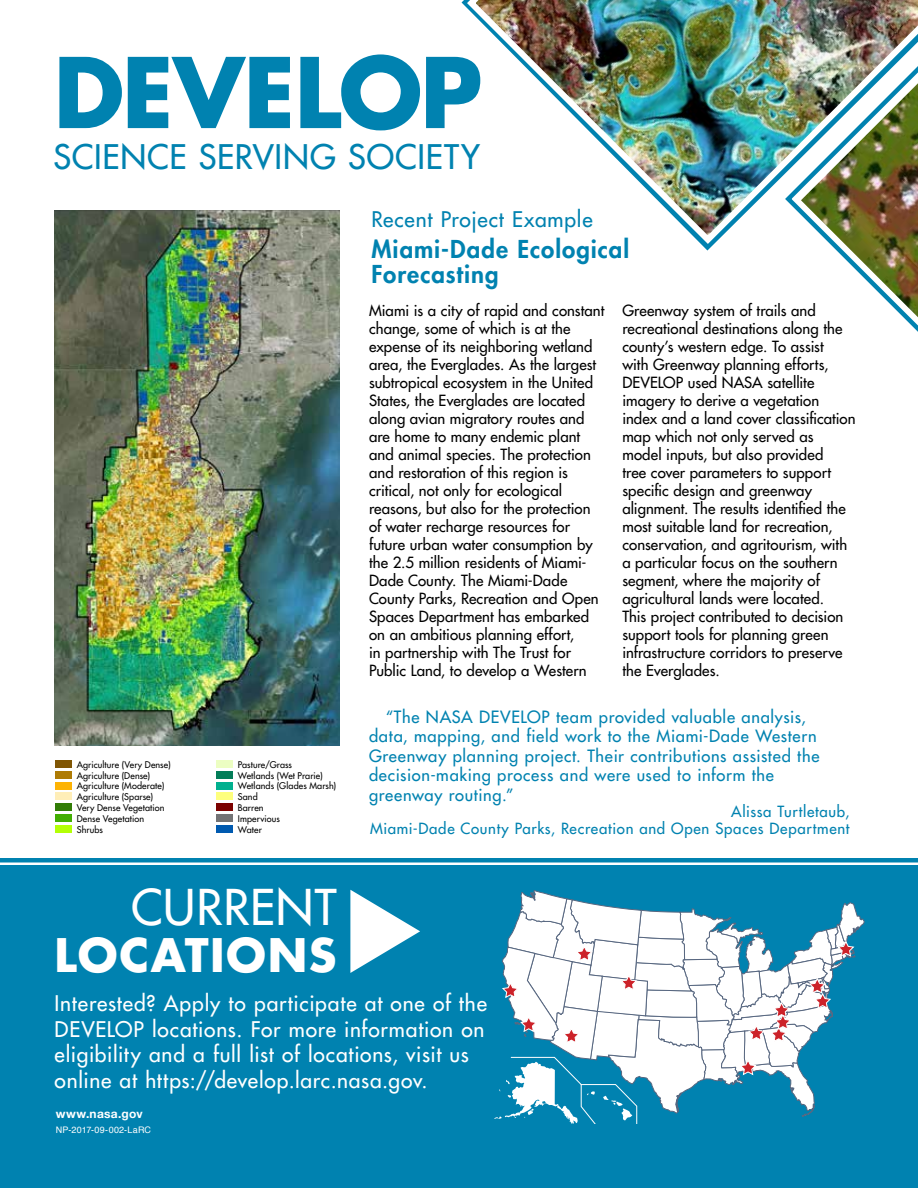
<style>
.page{position:relative;width:918px;height:1188px;background:#fff}
.page>*{position:absolute;margin:0;border:0;box-sizing:border-box;transform-origin:0 0}
.t1{font:700 94.5px "Futura LT";letter-spacing:-.02em;color:#0082b0}
.t2{font:48px "Futura LT";letter-spacing:.015em;color:#fff}
.t3{font:700 45px "Futura LT";letter-spacing:.035em;color:#fff}
.t4{font:33px "Futura LT";letter-spacing:.025em;color:#0082b0}
.t5{font:800 24px/25.5px "Futura LT";letter-spacing:.04em;color:#0082b0}
.t6{font:21px/25.5px "Futura LT";letter-spacing:.035em;color:#fff}
.t7{font:21px "Futura LT";letter-spacing:.04em;color:#0082b0}
.t8{font:16.5px/19.5px "Futura LT";letter-spacing:.04em;color:#0082b0}
.t9{font:15px/18px "Futura LT";letter-spacing:.005em;color:#000}
.t10{font:15px/16.5px "Futura LT";letter-spacing:.05em;color:#0082b0;text-align:right}
.t11{font:700 12px "Helvetica Neue LT Std";letter-spacing:.025em;color:#fff}
.t12{font:9px/10.8px "Futura LT";letter-spacing:.01em;color:#000}
.t13{font:9px "Helvetica";letter-spacing:.02em;color:#fff}
</style>
<div class="page">
<img style="left:834px;top:248px;width:84px;height:69px">
<img style="left:463px;top:0;width:455px;height:248px">
<img style="left:54px;top:210px;width:286px;height:535px">
<div style="left:0;top:866px;width:918px;height:322px;background:#0082b0"></div>
<svg style="left:494px;top:890px;width:371px;height:234px"></svg>
<svg style="left:350px;top:890px;width:70px;height:83px"></svg>
<hr style="left:0;top:858px;width:918px;height:4px;background:#0082b0">
<div style="left:56px;top:760px;width:16px;height:8px;background:#805604"></div>
<div style="left:56px;top:771px;width:16px;height:8px;background:#ae7b05"></div>
<div style="left:56px;top:782px;width:16px;height:7px;background:#fdb304"></div>
<div style="left:56px;top:793px;width:16px;height:7px;background:#ffeeb8"></div>
<div style="left:56px;top:803px;width:16px;height:8px;background:#327d07"></div>
<div style="left:56px;top:814px;width:16px;height:8px;background:#42ae02"></div>
<div style="left:56px;top:825px;width:16px;height:7px;background:#b3ff06"></div>
<div style="left:217px;top:760px;width:16px;height:8px;background:#ecfec2"></div>
<div style="left:217px;top:771px;width:16px;height:8px;background:#037d58"></div>
<div style="left:217px;top:782px;width:16px;height:7px;background:#01b08f"></div>
<div style="left:217px;top:793px;width:16px;height:7px;background:#feff7d"></div>
<div style="left:217px;top:803px;width:16px;height:8px;background:#7c0200"></div>
<div style="left:217px;top:814px;width:16px;height:8px;background:#737375"></div>
<div style="left:217px;top:825px;width:16px;height:7px;background:#005ab0"></div>
<h1 class="t1" style="left:53px;top:30px;width:431px">DEVELOP</h1>
<h3 class="t4" style="left:53px;top:135px;width:428px">SCIENCE SERVING SOCIETY</h3>
<h3 class="t7" style="left:371px;top:205px;width:223px">Recent Project Example</h3>
<h3 class="t5" style="left:371px;top:236px;width:259px">Miami-Dade Ecological<br>Forecasting</h3>
<p class="t12" style="left:77px;top:759px;width:96px">Agriculture (Very Dense)<br>Agriculture (Dense)<br>Agriculture (Moderate)<br>Agriculture (Sparse)<br>Very Dense Vegetation<br>Dense Vegetation<br>Shrubs</p>
<p class="t12" style="left:238px;top:759px;width:100px">Pasture/Grass<br>Wetlands (Wet Prarie)<br>Wetlands (Glades Marsh)<br>Sand<br>Barren<br>Impervious<br>Water</p>
<h2 class="t2" style="left:131px;top:876px;width:207px">CURRENT</h2>
<h3 class="t3" style="left:55px;top:925px;width:284px">LOCATIONS</h3>
<p class="t9" style="left:369px;top:302px;width:237px">Miami is a city of rapid and constant change, some of which is at the expense of its neighboring wetland area, the Everglades. As the largest subtropical ecosystem in the United States, the Everglades are located along avian migratory routes and are home to many endemic plant and animal species. The protection and restoration of this region is critical, not only for ecological reasons, but also for the protection of water recharge resources for future urban water consumption by the 2.5 million residents of Miami-Dade County. The Miami-Dade County Parks, Recreation and Open Spaces Department has embarked on an ambitious planning effort,<br>in partnership with The Trust for Public Land, to develop a Western</p>
<p class="t9" style="left:622px;top:302px;width:235px">Greenway system of trails and recreational destinations along the county’s western edge. To assist<br>with Greenway planning efforts,<br>DEVELOP used NASA satellite imagery to derive a vegetation index and a land cover classification map which not only served as model inputs, but also provided<br>tree cover parameters to support specific design and greenway alignment. The results identified the most suitable land for recreation, conservation, and agritourism, with a particular focus on the southern segment, where the majority of agricultural lands were located.<br>This project contributed to decision support tools for planning green infrastructure corridors to preserve the Everglades.</p>
<p class="t8" style="left:369px;top:707px;width:452px;text-indent:17px">“The NASA DEVELOP team provided valuable analysis, data, mapping, and field work to the Miami-Dade Western Greenway planning project. Their contributions assisted the decision-making process and were used to inform the greenway routing.”</p>
<p class="t10" style="left:370px;top:803px;width:481px">Alissa Turtletaub,<br>Miami-Dade County Parks, Recreation and Open Spaces Department</p>
<h3 class="t6" style="left:55px;top:990px;width:434px">Interested? Apply to participate at one of the DEVELOP locations. For more information on eligibility and a full list of locations, visit us online at https://develop.larc.nasa.gov.</h3>
<p class="t11" style="left:56px;top:1107px;width:88px">www.nasa.gov</p>
<p class="t13" style="left:56px;top:1123px;width:97px">NP-2017-09-002-LaRC</p>
</div>
